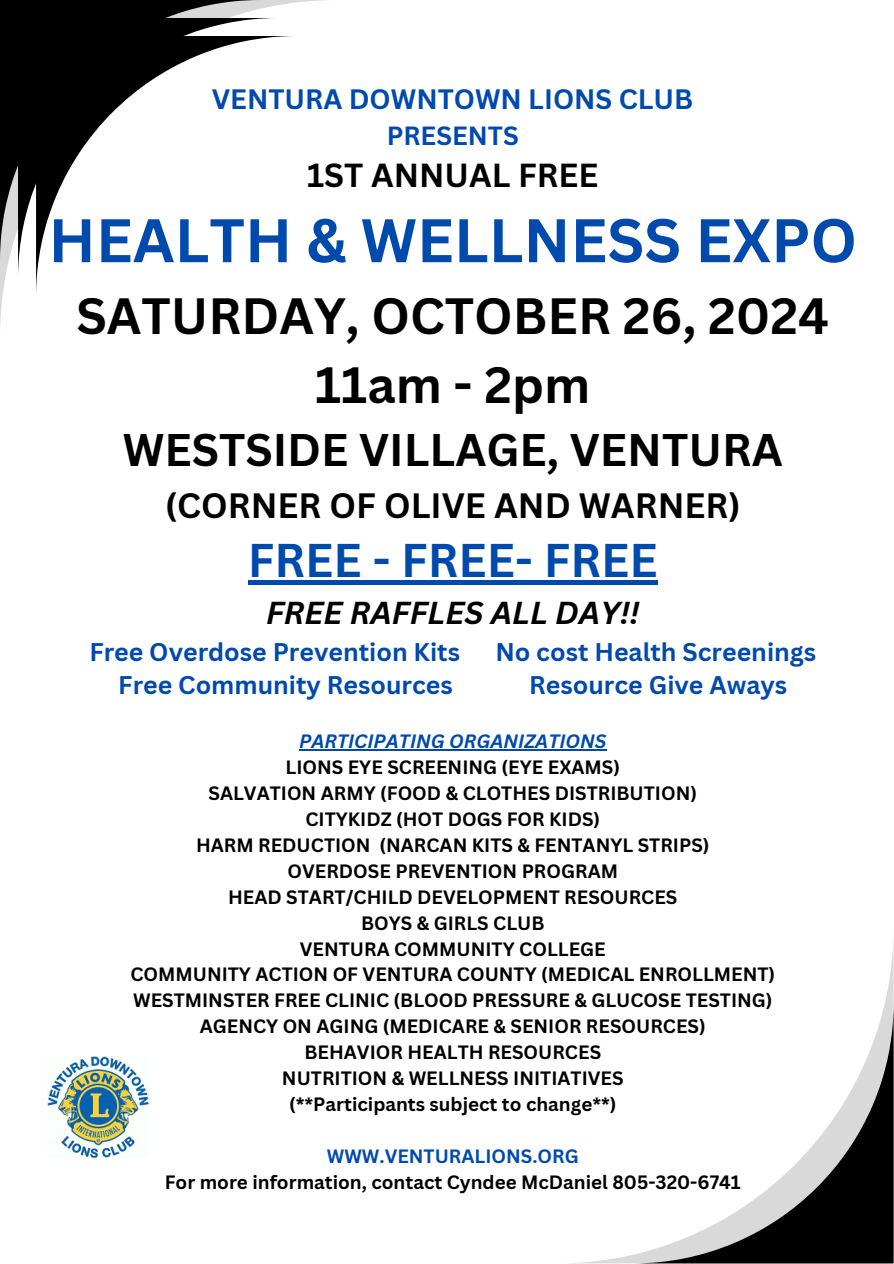
<style>
.page{position:relative;width:894px;height:1264px;background:#fff}
.page>*{position:absolute;margin:0;border:0;box-sizing:border-box;transform-origin:0 0}
.t1{font:700 60.15px "Canva Sans";color:#004aad}
.t2{font:700 49.65px/68.7px "Canva Sans";color:#000;text-align:center}
.t3{font:700 46.05px "Canva Sans";color:#004aad}
.t4{font:700 44.55px "Canva Sans";color:#000}
.t5{font:700 34.2px "Canva Sans";color:#000}
.t6{font:700 32.4px "Canva Sans";color:#000}
.t7{font:italic 700 30.9px "Canva Sans";color:#000}
.t8{font:700 27.3px "Canva Sans";color:#004aad}
.t9{font:700 25.65px "Canva Sans";color:#004aad}
.t10{font:700 24.9px "Canva Sans";color:#004aad}
.t11{font:700 18.75px "Canva Sans";color:#000}
.t12{font:italic 700 18.75px "Canva Sans";color:#004aad}
.t13{font:700 18.75px "Canva Sans";color:#004aad}
</style>
<div class="page">
<svg style="left:0;top:0;width:325px;height:325px"></svg>
<svg style="left:0;top:0;width:261px;height:261px;background:#373737"></svg>
<svg style="left:632px;top:1002px;width:261px;height:261px"></svg>
<div style="left:248px;top:580px;width:409px;height:5px;background:#004aad"></div>
<hr style="left:299px;top:749px;width:307px;height:1px;background:#004aad">
<svg style="left:18px;top:18px;width:261px;height:261px;fill:#000"></svg>
<svg style="left:36px;top:36px;width:261px;height:261px"></svg>
<img style="left:47px;top:1056px;width:101px;height:101px">
<h1 class="t8" style="left:212px;top:80px;width:483px">VENTURA DOWNTOWN LIONS CLUB</h1>
<h1 class="t9" style="left:387px;top:118px;width:133px">PRESENTS</h1>
<h1 class="t6" style="left:307px;top:152px;width:292px">1ST ANNUAL FREE</h1>
<h1 class="t1" style="left:48px;top:198px;width:809px">HEALTH &amp; WELLNESS EXPO</h1>
<h1 class="t2" style="left:76px;top:280px;width:754px">SATURDAY, OCTOBER 26, 2024<br>11am - 2pm</h1>
<h1 class="t4" style="left:123px;top:418px;width:661px">WESTSIDE VILLAGE, VENTURA</h1>
<h1 class="t5" style="left:165px;top:481px;width:577px">(CORNER OF OLIVE AND WARNER)</h1>
<h1 class="t3" style="left:248px;top:528px;width:411px">FREE - FREE- FREE</h1>
<h1 class="t7" style="left:266px;top:590px;width:375px">FREE RAFFLES ALL DAY!!</h1>
<h1 class="t10" style="left:89px;top:634px;width:372px">Free Overdose Prevention Kits</h1>
<h1 class="t10" style="left:495px;top:634px;width:322px">No cost Health Screenings</h1>
<h1 class="t10" style="left:118px;top:667px;width:336px">Free Community Resources</h1>
<h1 class="t10" style="left:529px;top:667px;width:259px">Resource Give Aways</h1>
<p class="t12" style="left:299px;top:728px;width:309px">PARTICIPATING ORGANIZATIONS</p>
<p class="t11" style="left:285px;top:754px;width:336px">LIONS EYE SCREENING (EYE EXAMS)</p>
<p class="t11" style="left:208px;top:780px;width:490px">SALVATION ARMY (FOOD &amp; CLOTHES DISTRIBUTION)</p>
<p class="t11" style="left:305px;top:806px;width:296px">CITYKIDZ (HOT DOGS FOR KIDS)</p>
<p class="t11" style="left:196px;top:832px;width:515px">HARM REDUCTION (NARCAN KITS &amp; FENTANYL STRIPS)</p>
<p class="t11" style="left:287px;top:857px;width:332px">OVERDOSE PREVENTION PROGRAM</p>
<p class="t11" style="left:228px;top:883px;width:450px">HEAD START/CHILD DEVELOPMENT RESOURCES</p>
<p class="t11" style="left:361px;top:909px;width:185px">BOYS &amp; GIRLS CLUB</p>
<p class="t11" style="left:300px;top:935px;width:307px">VENTURA COMMUNITY COLLEGE</p>
<p class="t11" style="left:130px;top:961px;width:646px">COMMUNITY ACTION OF VENTURA COUNTY (MEDICAL ENROLLMENT)</p>
<p class="t11" style="left:133px;top:987px;width:640px">WESTMINSTER FREE CLINIC (BLOOD PRESSURE &amp; GLUCOSE TESTING)</p>
<p class="t11" style="left:200px;top:1013px;width:507px">AGENCY ON AGING (MEDICARE &amp; SENIOR RESOURCES)</p>
<p class="t11" style="left:304px;top:1039px;width:298px">BEHAVIOR HEALTH RESOURCES</p>
<p class="t11" style="left:282px;top:1064px;width:343px">NUTRITION &amp; WELLNESS INITIATIVES</p>
<p class="t11" style="left:289px;top:1090px;width:329px">(**Participants subject to change**)</p>
<p class="t13" style="left:327px;top:1142px;width:253px">WWW.VENTURALIONS.ORG</p>
<p class="t11" style="left:165px;top:1168px;width:577px">For more information, contact Cyndee McDaniel 805-320-6741</p>
</div>
